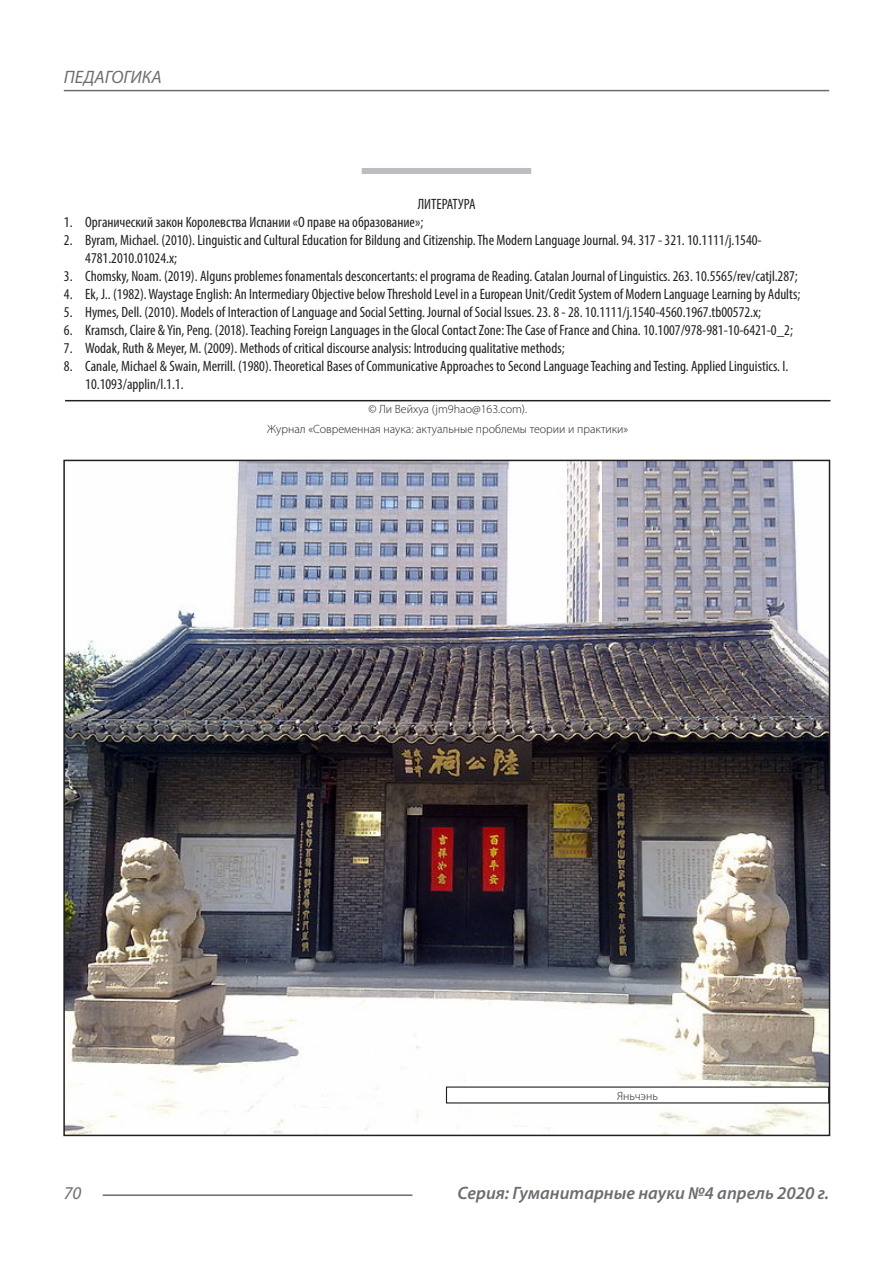
<style>
.page{position:relative;width:893px;height:1263px;background:#fff}
.page>*{position:absolute;margin:0;border:0;box-sizing:border-box;transform-origin:0 0}
.t1{font:italic 600 18px "Myriad Pro";color:#6c6d70}
.t2{font:italic 18px "Myriad Pro";color:#6c6d70}
.Библиография_Литерат{font:condensed 15px/18px "Myriad Pro";color:#231f20}
.Автор_копирайт{font:300 12px "Myriad Pro";color:#231f20}
</style>
<div class="page">
<hr style="left:103px;top:1194px;width:309px;height:2px;background:#6c6d70">
<hr style="left:64px;top:90px;width:765px;height:1px;background:#6c6d70">
<div style="left:362px;top:168px;width:169px;height:6px;background:#bcbdc0"></div>
<hr style="left:65px;top:400px;width:765px;height:1px;background:#231f20">
<img style="left:66px;top:463px;width:761px;height:670px">
<div style="left:446px;top:1087px;width:383px;height:16px;background:#fff"></div>
<p class="t2" style="left:64px;top:66px;width:100px">ПЕДАГОГИКА</p>
<p class="Библиография_Литерат" style="left:418px;top:195px;width:59px">ЛИТЕРАТУРА</p>
<p class="Библиография_Литерат" style="left:64px;top:213px;width:361px">1. Органический закон Королевства Испании «О праве на образование»;</p>
<p class="Библиография_Литерат" style="left:85px;top:231px;width:678px;text-indent:-21px">2. Byram, Michael. (2010). Linguistic and Cultural Education for Bildung and Citizenship. The Modern Language Journal. 94. 317 - 321. 10.1111/j.1540-<br>4781.2010.01024.x;</p>
<p class="Библиография_Литерат" style="left:64px;top:267px;width:735px">3. Chomsky, Noam. (2019). Alguns problemes fonamentals desconcertants: el programa de Reading. Catalan Journal of Linguistics. 263. 10.5565/rev/catjl.287;</p>
<p class="Библиография_Литерат" style="left:64px;top:285px;width:738px">4. Ek, J.. (1982). Waystage English: An Intermediary Objective below Threshold Level in a European Unit/Credit System of Modern Language Learning by Adults;</p>
<p class="Библиография_Литерат" style="left:64px;top:303px;width:699px">5. Hymes, Dell. (2010). Models of Interaction of Language and Social Setting. Journal of Social Issues. 23. 8 - 28. 10.1111/j.1540-4560.1967.tb00572.x;</p>
<p class="Библиография_Литерат" style="left:64px;top:321px;width:730px">6. Kramsch, Claire &amp; Yin, Peng. (2018). Teaching Foreign Languages in the Glocal Contact Zone: The Case of France and China. 10.1007/978-981-10-6421-0_2;</p>
<p class="Библиография_Литерат" style="left:64px;top:339px;width:502px">7. Wodak, Ruth &amp; Meyer, M. (2009). Methods of critical discourse analysis: Introducing qualitative methods;</p>
<p class="Библиография_Литерат" style="left:85px;top:357px;width:705px;text-indent:-21px">8. Сanale, Michael &amp; Swain, Merrill. (1980). Theoretical Bases of Communicative Approaches to Second Language Teaching and Testing. Applied Linguistics. I.<br>10.1093/applin/I.1.1.</p>
<p class="Автор_копирайт" style="left:368px;top:402px;width:160px">© Ли Вейхуа (jm9hao@163.com).</p>
<p class="Автор_копирайт" style="left:267px;top:421px;width:363px">Журнал «Современная наука: актуальные проблемы теории и практики»</p>
<p class="Автор_копирайт" style="left:617px;top:1088px;width:42px">Яньчэнь</p>
<p class="t2" style="left:64px;top:1182px;width:19px">70</p>
<p class="t1" style="left:457px;top:1182px;width:373px">Серия: Гуманитарные науки №4 апрель 2020 г.</p>
</div>
